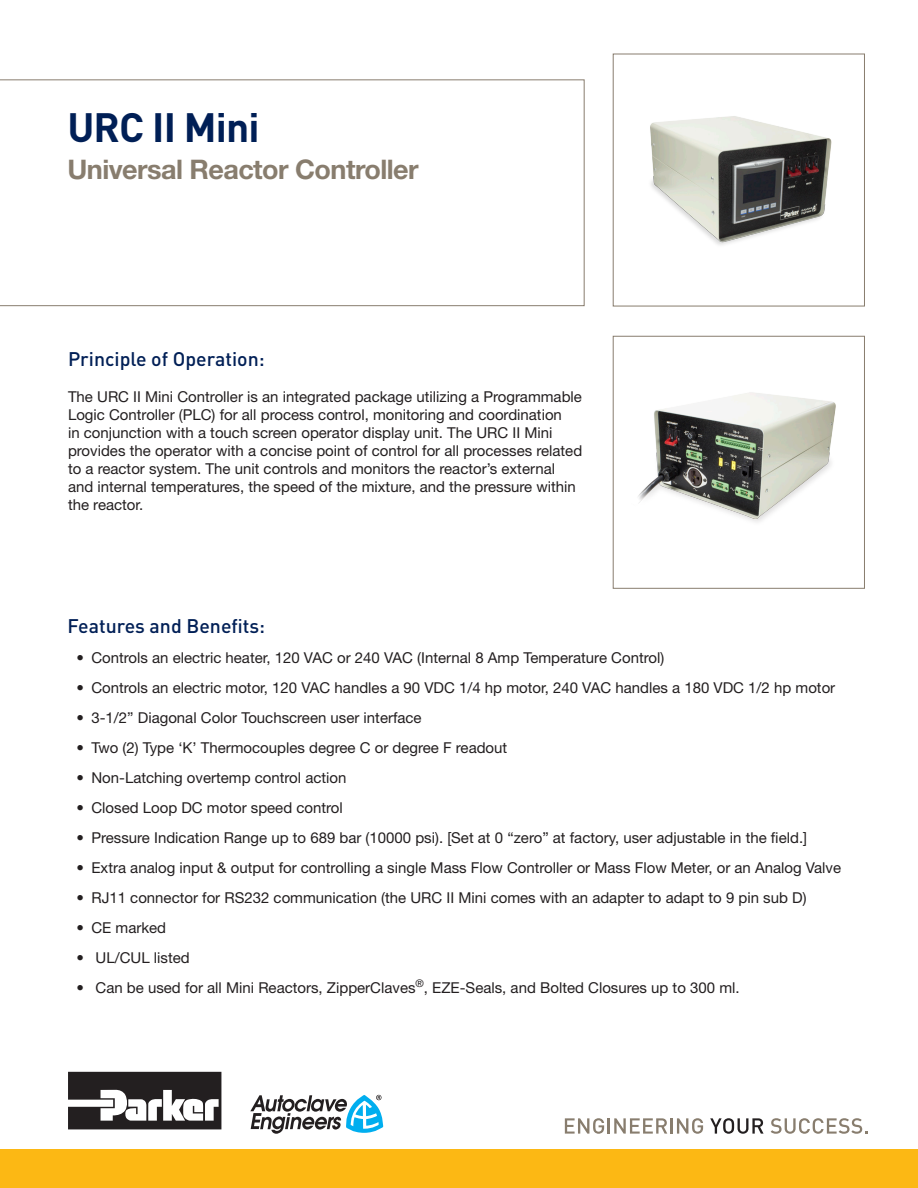
<style>
.page{position:relative;width:918px;height:1188px;background:#fff}
.page>*{position:absolute;margin:0;border:0;box-sizing:border-box;transform-origin:0 0}
.Cover_TITLE{font:700 40.5px "DINOT";letter-spacing:-.02em;color:#001f56}
.Cover_TITLE-2{font:700 27px "Helvetica Neue LT Std";letter-spacing:-.02em;color:#887d6e}
.t1{font:500 19.5px "DINOT";color:#001f56}
.t2{font:15px/18px "Helvetica Neue LT Std";color:#231f20}
</style>
<div class="page">
<div style="left:0;top:1150px;width:918px;height:38px;background:#fcb814"></div>
<svg style="left:565px;top:1118px;width:102px;height:16px"></svg>
<hr style="left:670px;top:1118px;width:3px;height:16px;background:#887d6e">
<svg style="left:677px;top:1118px;width:26px;height:16px"></svg>
<svg style="left:710px;top:1118px;width:54px;height:16px"></svg>
<svg style="left:771px;top:1118px;width:97px;height:16px"></svg>
<svg style="left:0;top:79px;width:585px;height:227px"></svg>
<div style="left:613px;top:54px;width:252px;height:252px;border:1px solid #887d6e"></div>
<svg style="left:68px;top:1072px;width:153px;height:57px"></svg>
<svg style="left:250px;top:1095px;width:133px;height:39px"></svg>
<div style="left:613px;top:336px;width:252px;height:253px;border:1px solid #887d6e"></div>
<img style="left:638px;top:392px;width:198px;height:130px">
<img style="left:650px;top:116px;width:182px;height:129px">
<p class="Cover_TITLE" style="left:67px;top:100px;width:194px">URC II Mini</p>
<p class="Cover_TITLE-2" style="left:67px;top:153px;width:353px">Universal Reactor Controller</p>
<p class="t1" style="left:68px;top:346px;width:198px">Principle of Operation:</p>
<p class="t2" style="left:68px;top:388px;width:516px">The URC II Mini Controller is an integrated package utilizing a Programmable Logic Controller (PLC) for all process control, monitoring and coordination<br>in conjunction with a touch screen operator display unit. The URC II Mini provides the operator with a concise point of control for all processes related to a reactor system. The unit controls and monitors the reactor’s external and internal temperatures, the speed of the mixture, and the pressure within the reactor.</p>
<p class="t1" style="left:67px;top:613px;width:199px">Features and Benefits:</p>
<p class="t2" style="left:76px;top:648px;width:589px">• Controls an electric heater, 120 VAC or 240 VAC (Internal 8 Amp Temperature Control)</p>
<p class="t2" style="left:76px;top:678px;width:760px">• Controls an electric motor, 120 VAC handles a 90 VDC 1/4 hp motor, 240 VAC handles a 180 VDC 1/2 hp motor</p>
<p class="t2" style="left:76px;top:708px;width:347px">• 3-1/2” Diagonal Color Touchscreen user interface</p>
<p class="t2" style="left:76px;top:738px;width:432px">• Two (2) Type ‘K’ Thermocouples degree C or degree F readout</p>
<p class="t2" style="left:76px;top:768px;width:272px">• Non-Latching overtemp control action</p>
<p class="t2" style="left:76px;top:798px;width:268px">• Closed Loop DC motor speed control</p>
<p class="t2" style="left:76px;top:828px;width:732px">• Pressure Indication Range up to 689 bar (10000 psi). [Set at 0 “zero” at factory, user adjustable in the field.]</p>
<p class="t2" style="left:76px;top:858px;width:766px">• Extra analog input &amp; output for controlling a single Mass Flow Controller or Mass Flow Meter, or an Analog Valve</p>
<p class="t2" style="left:76px;top:888px;width:732px">• RJ11 connector for RS232 communication (the URC II Mini comes with an adapter to adapt to 9 pin sub D)</p>
<p class="t2" style="left:76px;top:918px;width:91px">• CE marked</p>
<p class="t2" style="left:76px;top:948px;width:115px">• UL/CUL listed</p>
<p class="t2" style="left:76px;top:978px;width:665px">• Can be used for all Mini Reactors, ZipperClaves<sup>®</sup>, EZE-Seals, and Bolted Closures up to 300 ml.</p>
</div>
